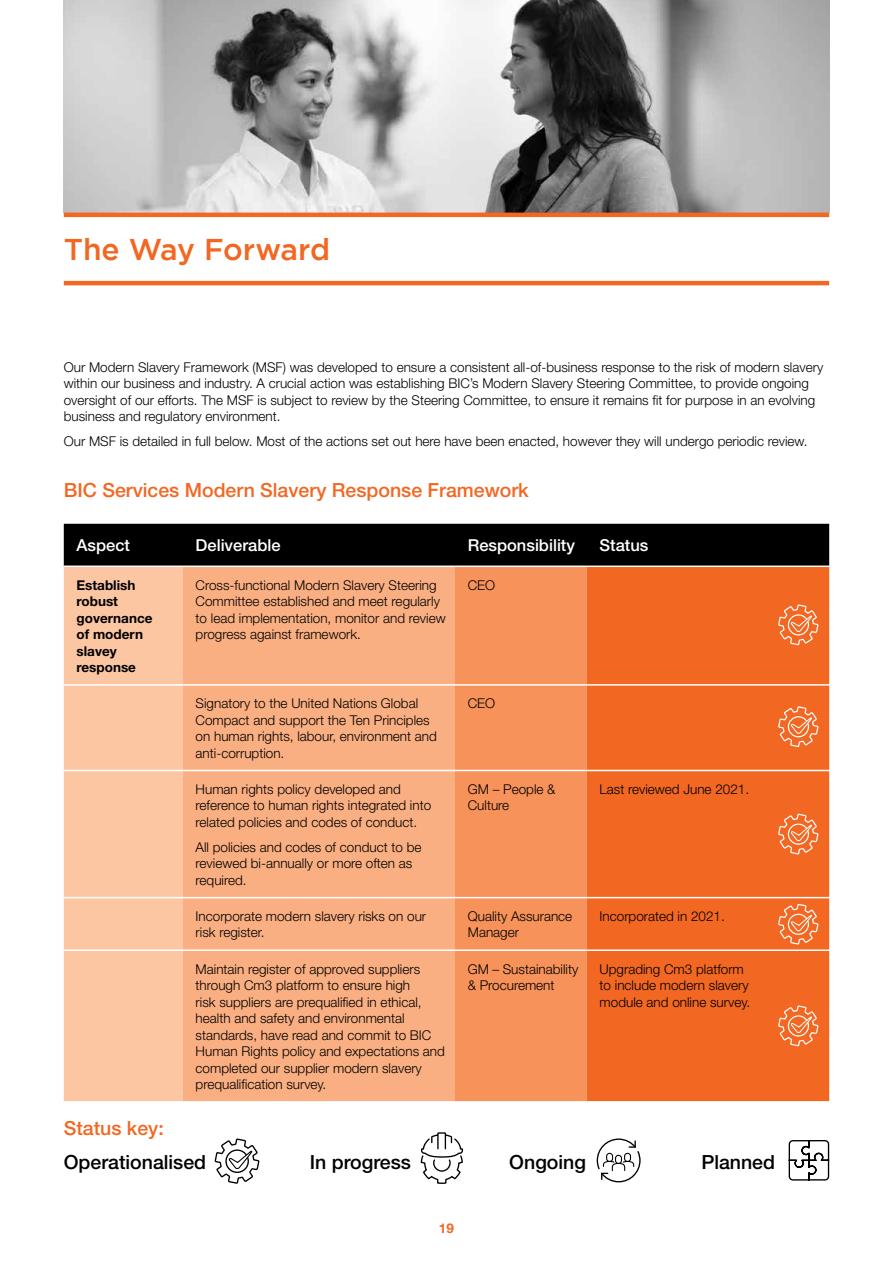
<style>
.page{position:relative;width:893px;height:1263px;background:#fff}
.page>*{position:absolute;margin:0;border:0;box-sizing:border-box;transform-origin:0 0}
.t1{font:500 30px "Gotham";letter-spacing:-.01em;color:#f26722}
.t2{font:500 19.5px "Helvetica Neue LT";color:#f26722}
.t3{font:500 19.5px "Helvetica Neue LT";color:#000}
.t4{font:500 16.5px "Helvetica Neue LT";color:#fff}
.t5{font:300 13.5px/16.5px "Helvetica Neue LT";color:#000}
.t6{font:700 13.5px/16.5px "Helvetica Neue LT";color:#000}
.t7{font:700 13.5px "Helvetica Neue LT";color:#f26722}
</style>
<div class="page">
<img style="left:64px;top:0;width:765px;height:213px">
<hr style="left:64px;top:213px;width:765px;height:4px;background:#f26722">
<hr style="left:64px;top:281px;width:765px;height:4px;background:#f26722">
<div style="left:64px;top:524px;width:765px;height:41px;background:#000"></div>
<div style="left:64px;top:567px;width:119px;height:534px;background:#fcc6a2"></div>
<div style="left:183px;top:567px;width:272px;height:534px;background:#faaf82"></div>
<div style="left:455px;top:567px;width:132px;height:534px;background:#f7925a"></div>
<div style="left:587px;top:567px;width:242px;height:534px;background:#f26722"></div>
<hr style="left:64px;top:684px;width:119px;height:2px;background:#fff">
<hr style="left:183px;top:684px;width:272px;height:2px;background:#fff">
<hr style="left:455px;top:684px;width:132px;height:2px;background:#fff">
<hr style="left:587px;top:684px;width:242px;height:2px;background:#fff">
<hr style="left:64px;top:770px;width:119px;height:1px;background:#fff">
<hr style="left:183px;top:770px;width:272px;height:1px;background:#fff">
<hr style="left:455px;top:770px;width:132px;height:1px;background:#fff">
<hr style="left:587px;top:770px;width:242px;height:1px;background:#fff">
<hr style="left:64px;top:897px;width:119px;height:1px;background:#fff">
<hr style="left:183px;top:897px;width:272px;height:1px;background:#fff">
<hr style="left:455px;top:897px;width:132px;height:1px;background:#fff">
<hr style="left:587px;top:897px;width:242px;height:1px;background:#fff">
<hr style="left:64px;top:949px;width:119px;height:2px;background:#fff">
<hr style="left:183px;top:949px;width:272px;height:2px;background:#fff">
<hr style="left:455px;top:949px;width:132px;height:2px;background:#fff">
<hr style="left:587px;top:949px;width:242px;height:2px;background:#fff">
<svg style="left:777px;top:604px;width:42px;height:42px;background:#f4834a"></svg>
<svg style="left:777px;top:705px;width:42px;height:43px;background:#f48249"></svg>
<svg style="left:777px;top:813px;width:42px;height:42px;background:#f4834a"></svg>
<svg style="left:777px;top:903px;width:42px;height:42px;background:#f4834a"></svg>
<svg style="left:777px;top:1004px;width:42px;height:43px;background:#f48249"></svg>
<svg style="left:214px;top:1138px;width:46px;height:46px"></svg>
<svg style="left:420px;top:1132px;width:43px;height:52px"></svg>
<svg style="left:596px;top:1138px;width:45px;height:45px"></svg>
<svg style="left:788px;top:1140px;width:42px;height:41px"></svg>
<h1 class="t1" style="left:64px;top:232px;width:268px">The Way Forward</h1>
<p class="t5" style="left:64px;top:359px;width:761px">Our Modern Slavery Framework (MSF) was developed to ensure a consistent all-of-business response to the risk of modern slavery within our business and industry. A crucial action was establishing BIC’s Modern Slavery Steering Committee, to provide ongoing oversight of our efforts. The MSF is subject to review by the Steering Committee, to ensure it remains fit for purpose in an evolving business and regulatory environment.</p>
<p class="t5" style="left:64px;top:433px;width:745px">Our MSF is detailed in full below. Most of the actions set out here have been enacted, however they will undergo periodic review.</p>
<h2 class="t2" style="left:64px;top:479px;width:466px">BIC Services Modern Slavery Response Framework</h2>
<p class="t4" style="left:77px;top:536px;width:55px">Aspect</p>
<p class="t4" style="left:196px;top:536px;width:86px">Deliverable</p>
<p class="t4" style="left:468px;top:536px;width:109px">Responsibility</p>
<p class="t4" style="left:600px;top:536px;width:50px">Status</p>
<p class="t6" style="left:77px;top:576px;width:78px">Establish robust governance of modern slavey response</p>
<p class="t5" style="left:196px;top:576px;width:252px">Cross-functional Modern Slavery Steering Committee established and meet regularly to lead implementation, monitor and review progress against framework.</p>
<p class="t5" style="left:468px;top:576px;width:29px">CEO</p>
<p class="t5" style="left:196px;top:695px;width:243px">Signatory to the United Nations Global Compact and support the Ten Principles on human rights, labour, environment and anti-corruption.</p>
<p class="t5" style="left:468px;top:695px;width:29px">CEO</p>
<p class="t5" style="left:196px;top:780px;width:237px">Human rights policy developed and reference to human rights integrated into related policies and codes of conduct.</p>
<p class="t5" style="left:196px;top:838px;width:227px">All policies and codes of conduct to be reviewed bi-annually or more often as required.</p>
<p class="t5" style="left:468px;top:780px;width:89px">GM – People &amp;<br>Culture</p>
<p class="t5" style="left:600px;top:780px;width:151px">Last reviewed June 2021.</p>
<p class="t5" style="left:196px;top:907px;width:232px">Incorporate modern slavery risks on our risk register.</p>
<p class="t5" style="left:468px;top:907px;width:106px">Quality Assurance<br>Manager</p>
<p class="t5" style="left:600px;top:907px;width:127px">Incorporated in 2021.</p>
<p class="t5" style="left:196px;top:960px;width:251px">Maintain register of approved suppliers through Cm3 platform to ensure high<br>risk suppliers are prequalified in ethical, health and safety and environmental standards, have read and commit to BIC Human Rights policy and expectations and completed our supplier modern slavery prequalification survey.</p>
<p class="t5" style="left:468px;top:960px;width:112px">GM – Sustainability &amp; Procurement</p>
<p class="t5" style="left:600px;top:960px;width:152px">Upgrading Cm3 platform to include modern slavery module and online survey.</p>
<h2 class="t2" style="left:64px;top:1116px;width:102px">Status key:</h2>
<h2 class="t3" style="left:64px;top:1150px;width:144px">Operationalised</h2>
<h2 class="t3" style="left:310px;top:1150px;width:103px">In progress</h2>
<h2 class="t3" style="left:509px;top:1150px;width:78px">Ongoing</h2>
<h2 class="t3" style="left:701px;top:1150px;width:75px">Planned</h2>
<p class="t7" style="left:439px;top:1220px;width:17px">19</p>
</div>
